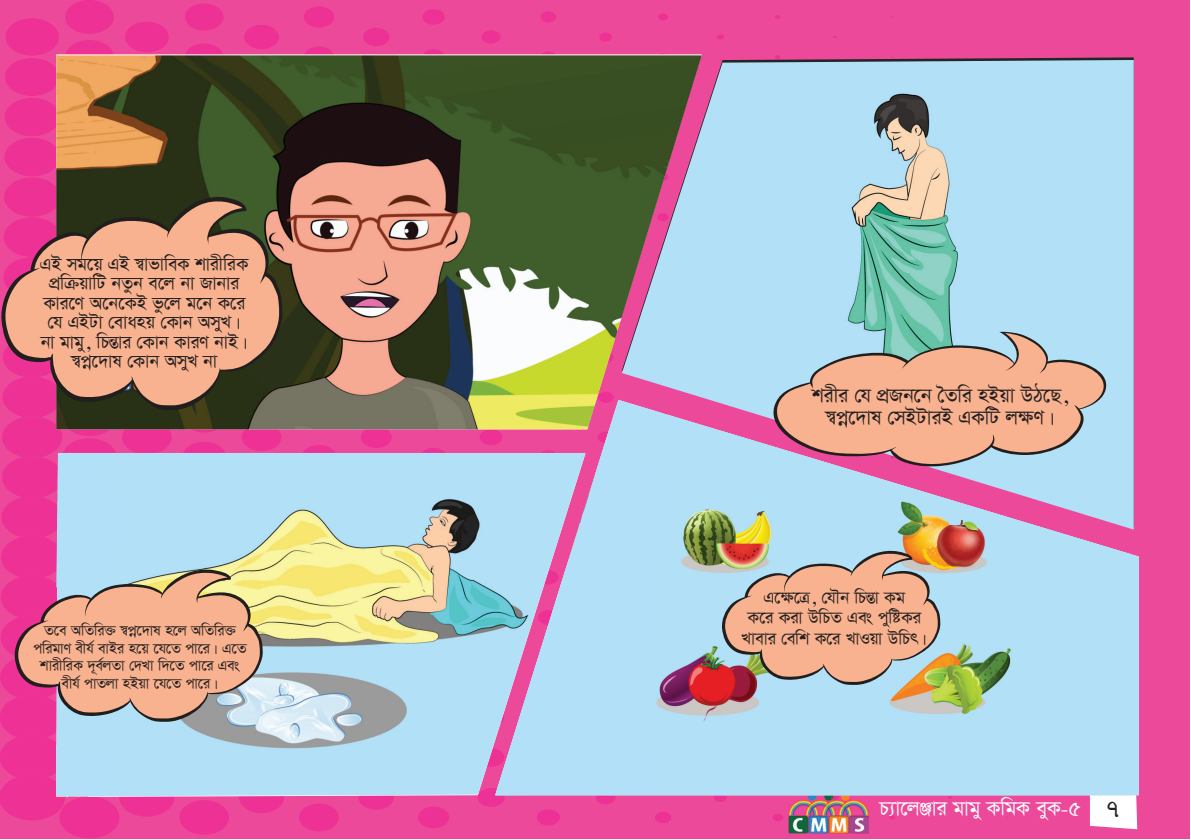
<style>
.page{position:relative;width:1191px;height:840px;background:#fff}
.page>*{position:absolute;margin:0;border:0;box-sizing:border-box;transform-origin:0 0}
.t1{font:24.2px "Sutonny MJ";color:#fff}
.t2{font:23.6px/21.8px "Sutonny MJ";color:#231f20;text-align:center}
.t3{font:21.2px/19.6px "Sutonny MJ";color:#231f20;text-align:center}
.t4{font:20px/20.8px "Sutonny MJ";color:#231f20;text-align:center}
.t5{font:17.2px/17.6px "Sutonny MJ";color:#231f20;text-align:center}
.s1{font-size:28px;color:#231f20}
</style>
<div class="page">
<div style="left:0;top:0;width:1190px;height:838px;background:#ed499a"></div>
<svg style="left:890px;top:815px;width:5px;height:4px"></svg>
<svg style="left:775px;top:15px;width:5px;height:4px"></svg>
<div style="left:772px;top:813px;width:11px;height:8px;background:#ed3195;border-radius:50%"></div>
<div style="left:717px;top:34px;width:7px;height:6px;background:#ed3195;border-radius:50%"></div>
<svg style="left:714px;top:792px;width:13px;height:10px"></svg>
<div style="left:658px;top:14px;width:10px;height:6px;background:#ed3195;border-radius:50%"></div>
<div style="left:655px;top:811px;width:16px;height:12px;background:#ed3195;border-radius:50%"></div>
<div style="left:599px;top:33px;width:13px;height:8px;background:#ed3195;border-radius:50%"></div>
<div style="left:596px;top:790px;width:20px;height:14px;background:#ed3195;border-radius:50%"></div>
<div style="left:540px;top:11px;width:16px;height:12px;background:#ed3195;border-radius:50%"></div>
<svg style="left:540px;top:51px;width:16px;height:12px"></svg>
<div style="left:537px;top:809px;width:23px;height:16px;background:#ed3195;border-radius:50%"></div>
<div style="left:481px;top:30px;width:19px;height:14px;background:#ed3195;border-radius:50%"></div>
<div style="left:479px;top:429px;width:23px;height:16px;background:#ed3195;border-radius:50%"></div>
<div style="left:477px;top:788px;width:27px;height:18px;background:#ed3195;border-radius:50%"></div>
<div style="left:422px;top:9px;width:23px;height:16px;background:#ed3195;border-radius:50%"></div>
<svg style="left:422px;top:49px;width:23px;height:16px"></svg>
<div style="left:420px;top:448px;width:27px;height:18px;background:#ed3195;border-radius:50%"></div>
<div style="left:418px;top:806px;width:31px;height:22px;background:#ed3195;border-radius:50%"></div>
<div style="left:363px;top:28px;width:26px;height:18px;background:#ed3195;border-radius:50%"></div>
<div style="left:361px;top:426px;width:31px;height:22px;background:#ed3195;border-radius:50%"></div>
<div style="left:359px;top:785px;width:35px;height:24px;background:#ed3195;border-radius:50%"></div>
<div style="left:304px;top:6px;width:30px;height:22px;background:#ed3195;border-radius:50%"></div>
<svg style="left:304px;top:46px;width:30px;height:22px"></svg>
<div style="left:301px;top:445px;width:36px;height:24px;background:#ed3195;border-radius:50%"></div>
<div style="left:299px;top:803px;width:40px;height:28px;background:#ed3195;border-radius:50%"></div>
<div style="left:244px;top:25px;width:35px;height:24px;background:#ed3195;border-radius:50%"></div>
<div style="left:242px;top:423px;width:39px;height:28px;background:#ed3195;border-radius:50%"></div>
<div style="left:239px;top:781px;width:45px;height:32px;background:#ed3195;border-radius:50%"></div>
<div style="left:185px;top:3px;width:39px;height:27px;background:#ed3195;border-radius:50%"></div>
<div style="left:185px;top:43px;width:39px;height:27px;background:#ed3195;border-radius:50%"></div>
<div style="left:125px;top:22px;width:44px;height:30px;background:#ed3195;border-radius:50%"></div>
<div style="left:65px;top:0;width:49px;height:34px;background:#ed3195;border-radius:50%"></div>
<div style="left:65px;top:40px;width:49px;height:34px;background:#ed3195;border-radius:50%"></div>
<div style="left:5px;top:18px;width:54px;height:38px;background:#ed3195;border-radius:50%"></div>
<div style="left:5px;top:58px;width:54px;height:38px;background:#ed3195;border-radius:50%"></div>
<div style="left:5px;top:98px;width:55px;height:38px;background:#ed3195;border-radius:50%"></div>
<div style="left:4px;top:138px;width:56px;height:38px;background:#ed3195;border-radius:50%"></div>
<div style="left:4px;top:177px;width:56px;height:40px;background:#ed3195;border-radius:50%"></div>
<img style="left:701px;top:60px;width:433px;height:340px">
<svg style="left:1090px;top:795px;width:47px;height:34px;background:#fdf5f9"></svg>
<img style="left:789px;top:795px;width:80px;height:38px">
<svg style="left:831px;top:795px;width:8px;height:5px"></svg>
<svg style="left:775px;top:333px;width:331px;height:67px;background:#d0baac"></svg>
<img style="left:56px;top:55px;width:645px;height:374px">
<img style="left:263px;top:453px;width:322px;height:343px">
<svg style="left:495px;top:400px;width:644px;height:395px"></svg>
<img style="left:677px;top:431px;width:453px;height:364px">
<svg style="left:495px;top:431px;width:182px;height:364px;background:#b7ccea"></svg>
<svg style="left:0;top:410px;width:263px;height:429px;background:#cd96b2"></svg>
<svg style="left:721px;top:550px;width:220px;height:135px;background:#d9ae97"></svg>
<svg style="left:1px;top:196px;width:282px;height:214px"></svg>
<svg style="left:4px;top:201px;width:275px;height:204px;background:#cd8b78"></svg>
<p class="t3" style="left:40px;top:255px;width:209px">GB MG‡Q GB ¯^VFVWEK KVIXWIK<br>CÖWΜQVWU BZZB E‡J BV RVBVI<br>KVI‡Y A‡B‡KB FZ‡J G‡B K‡I †H GBUV †EVANQ †KVB AMYL|<br>BV GVGY, WPŠÍVI †KVB KVIY BVB| ¯^CŒ‡`VL †KVB AMYL BV</p>
<p class="t5" style="left:33px;top:622px;width:215px">Z‡E AWZWI³ ¯^CŒ‡`VL N‡J AWZWI³<br>CWIGVY EXH©EVBI N‡Q ‡H‡Z CV‡I| G‡Z<br>KVIXWIK `~E©JZV †`LV W`‡Z CV‡I GES<br>EXH©CVZJV NBQV ‡H‡Z CV‡I|</p>
<p class="t2" style="left:812px;top:386px;width:258px">KIXI †H CÖRB‡B ˆZWI NBQV DV‡Q, ¯^CŒ‡`VL †MBUVIB GKWU J¶Y|</p>
<p class="t4" style="left:742px;top:587px;width:187px">G‡¶‡Î, †HŠB WPŠÍV KG<br>K‡I KIV DWPZ GES CYWÓKI<br>LVEVI †EWK K‡I LVIQV DWPR|</p>
<p class="t1" style="left:880px;top:795px;width:241px">P¨V‡JÄVI GVGYKWGK EYK-5 <span class="s1">7</span></p>
</div>
